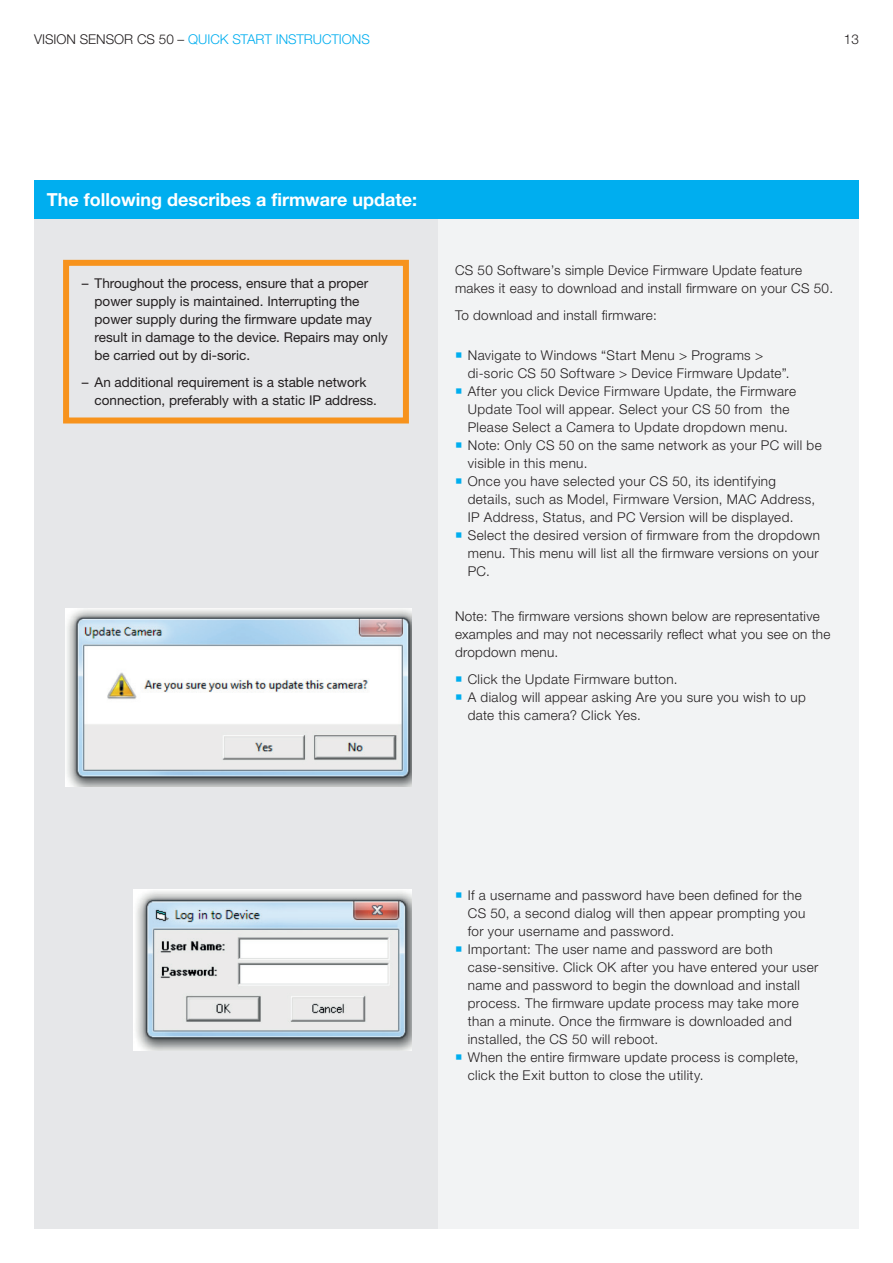
<style>
.page{position:relative;width:893px;height:1263px;background:#fff}
.page>*{position:absolute;margin:0;border:0;box-sizing:border-box;transform-origin:0 0}
.t1{font:700 18px "Helvetica Neue LTW1 G";color:#fff}
.t2{font:300 13.5px/18px "Helvetica Neue LTW1 G";letter-spacing:.03em;color:#231f20}
.t3{font:13.5px/18px "Helvetica Neue LTW1 G";color:#231f20}
.t4{font:300 13.5px "Helvetica Neue LTW1 G";color:#00aeef}
.s1{color:#231f20}
.s2{color:#00aeef}
</style>
<div class="page">
<div style="left:34px;top:181px;width:825px;height:1048px;background:#e6e7e9"></div>
<div style="left:438px;top:181px;width:421px;height:1048px;background:#f2f3f4"></div>
<img style="left:133px;top:889px;width:278px;height:162px">
<div style="left:63px;top:260px;width:346px;height:163px;border:6px solid #f7931d"></div>
<img style="left:66px;top:608px;width:345px;height:178px">
<div style="left:34px;top:181px;width:825px;height:38px;background:#00aeef"></div>
<p class="t4" style="left:34px;top:30px;width:337px"><span class="s1">VISION SENSOR CS 50 –</span> QUICK START INSTRUCTIONS</p>
<p class="t2" style="left:844px;top:30px;width:17px">13</p>
<h1 class="t1" style="left:47px;top:189px;width:372px">The following describes a firmware update:</h1>
<p class="t3" style="left:95px;top:274px;width:295px;text-indent:-13px">– Throughout the process, ensure that a proper power supply is maintained. Interrupting the power supply during the firmware update may result in damage to the device. Repairs may only be carried out by di-soric.</p>
<p class="t3" style="left:95px;top:373px;width:284px;text-indent:-13px">– An additional requirement is a stable network connection, preferably with a static IP address.</p>
<p class="t2" style="left:455px;top:262px;width:380px">CS 50 Software’s simple Device Firmware Update feature makes it easy to download and install firmware on your CS 50.</p>
<p class="t2" style="left:455px;top:306px;width:203px">To download and install firmware:</p>
<p class="t2" style="left:468px;top:346px;width:323px;text-indent:-13px"><span class="s2">○</span> Navigate to Windows “Start Menu &gt; Programs &gt; di-soric CS 50 Software &gt; Device Firmware Update”.</p>
<p class="t2" style="left:455px;top:382px;width:343px;text-align:center"><span class="s2">○</span> After you click Device Firmware Update, the Firmware<br>Update Tool will appear. Select your CS 50 from the<br>Please Select a Camera to Update dropdown menu.</p>
<p class="t2" style="left:468px;top:436px;width:355px;text-indent:-13px"><span class="s2">○</span> Note: Only CS 50 on the same network as your PC will be visible in this menu.</p>
<p class="t2" style="left:468px;top:472px;width:349px;text-indent:-13px"><span class="s2">○</span> Once you have selected your CS 50, its identifying details, such as Model, Firmware Version, MAC Address,<br>IP Address, Status, and PC Version will be displayed.</p>
<p class="t2" style="left:468px;top:526px;width:354px;text-align:justify;text-indent:-13px"><span class="s2">○</span> Select the desired version of firmware from the dropdown menu. This menu will list all the firmware versions on your PC.</p>
<p class="t2" style="left:455px;top:607px;width:377px">Note: The firmware versions shown below are representative examples and may not necessarily reflect what you see on the dropdown menu.</p>
<p class="t2" style="left:455px;top:670px;width:224px"><span class="s2">○</span> Click the Update Firmware button.</p>
<p class="t2" style="left:468px;top:688px;width:340px;text-indent:-13px"><span class="s2">○</span> A dialog will appear asking Are you sure you wish to up date this camera? Click Yes.</p>
<p class="t2" style="left:468px;top:886px;width:339px;text-indent:-13px"><span class="s2">○</span> If a username and password have been defined for the<br>CS 50, a second dialog will then appear prompting you for your username and password.</p>
<p class="t2" style="left:468px;top:940px;width:352px;text-indent:-13px"><span class="s2">○</span> Important: The user name and password are both case-sensitive. Click OK after you have entered your user name and password to begin the download and install process. The firmware update process may take more than a minute. Once the firmware is downloaded and installed, the CS 50 will reboot.</p>
<p class="t2" style="left:468px;top:1048px;width:332px;text-indent:-13px"><span class="s2">○</span> When the entire firmware update process is complete, click the Exit button to close the utility.</p>
</div>
